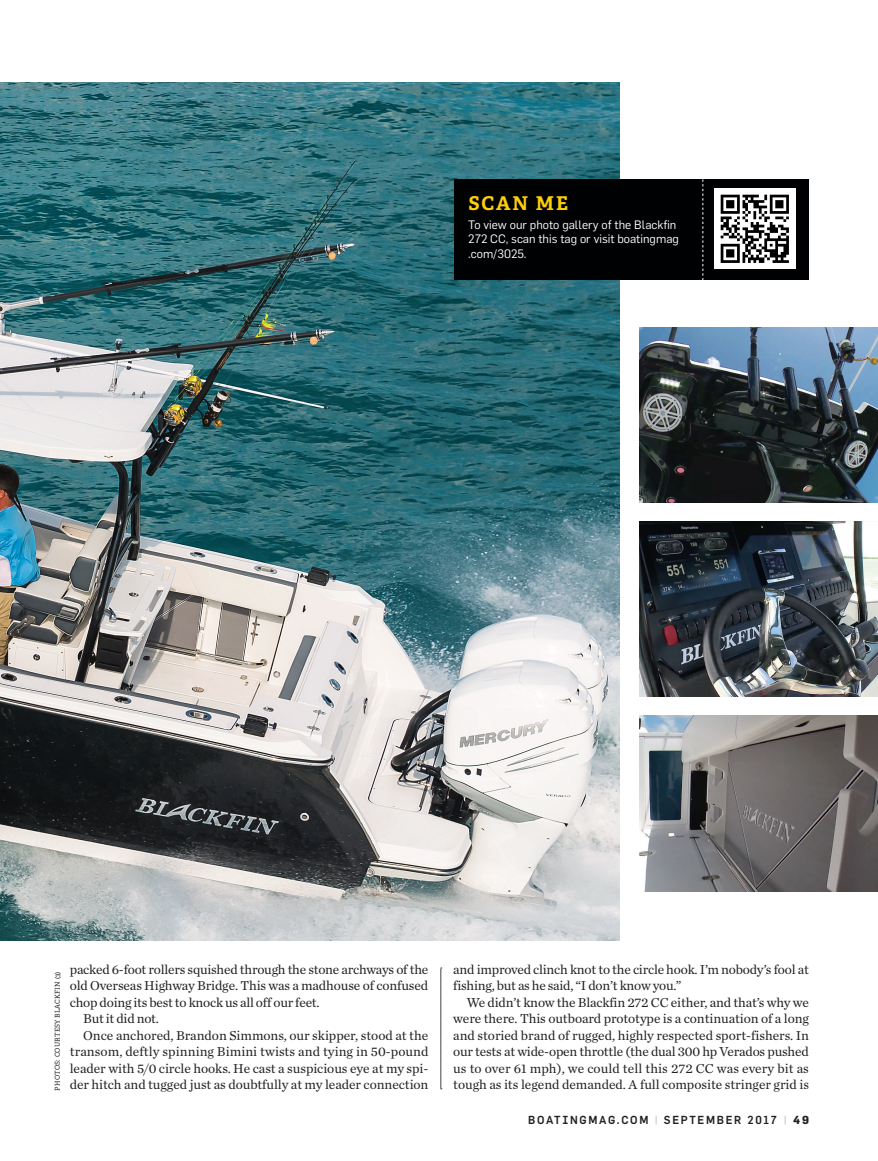
<style>
.page{position:relative;width:878px;height:1161px;background:#fff}
.page>*{position:absolute;margin:0;border:0;box-sizing:border-box;transform-origin:0 0}
.t1{font:700 19.05px "Adelle Basic";letter-spacing:.1em;color:#fece08}
.t2{font:13.5px/16.5px "Chronicle Text G1";letter-spacing:-.015em;color:#231f20;text-align:justify}
.t3{font:12px/14.4px "Flama";color:#fff}
.t4{font:500 11.4px "Flama";letter-spacing:.16em;color:#231f20;scale:.95 1}
.Photo_Credit{font:6.75px "Adelle Basic";letter-spacing:.03em;color:#231f20}
.s1{font-weight:100}
.s2{font-weight:700}
</style>
<div class="page">
<img style="left:0;top:82px;width:619px;height:859px">
<svg style="left:440px;top:968px;width:2px;height:122px"></svg>
<div style="left:454px;top:179px;width:354px;height:101px;background:#000103"></div>
<svg style="left:702px;top:179px;width:1px;height:101px"></svg>
<img style="left:639px;top:327px;width:239px;height:176px">
<img style="left:639px;top:716px;width:239px;height:175px">
<img style="left:639px;top:521px;width:239px;height:176px">
<div style="left:714px;top:188px;width:81px;height:81px;background:#fff"></div>
<img style="left:720px;top:194px;width:69px;height:69px">
<p class="t1" style="left:468px;top:191px;width:101px">SCAN ME</p>
<p class="t3" style="left:468px;top:217px;width:212px">To view our photo gallery of the Blackfin<br>272 CC, scan this tag or visit boatingmag</p>
<p class="t3" style="left:468px;top:246px;width:60px">.com/3025.</p>
<p class="Photo_Credit" style="left:53px;top:1091px;width:120px;rotate:-90deg">PHOTOS: COURTESY BLACKFIN (3)</p>
<p class="t2" style="left:70px;top:960px;width:360px">packed 6-foot rollers squished through the stone archways of the old Overseas Highway Bridge. This was a madhouse of confused chop doing its best to knock us all off our feet.</p>
<p class="t2" style="left:83px;top:1010px;width:77px">But it did not.</p>
<p class="t2" style="left:70px;top:1026px;width:360px;text-indent:14px">Once anchored, Brandon Simmons, our skipper, stood at the transom, deftly spinning Bimini twists and tying in 50-pound leader with 5/0 circle hooks. He cast a suspicious eye at my spi&shy;der hitch and tugged just as doubtfully at my leader connection</p>
<p class="t2" style="left:453px;top:960px;width:357px">and improved clinch knot to the circle hook. I’m nobody’s fool at fishing, but as he said, “I don’t know you.”</p>
<p class="t2" style="left:453px;top:993px;width:357px;text-indent:14px">We didn’t know the Blackfin 272 CC either, and that’s why we were there. This outboard prototype is a continuation of a long and storied brand of rugged, highly respected sport-fishers. In our tests at wide-open throttle (the dual 300 hp Verados pushed us to over 61 mph), we could tell this 272 CC was every bit as tough as its legend demanded. A full composite stringer grid is</p>
<p class="t4" style="left:528px;top:1114px;width:297px">BOATINGMAG.COM <span class="s1">|</span> SEPTEMBER 2017 <span class="s1">|</span> <span class="s2">49</span></p>
</div>
